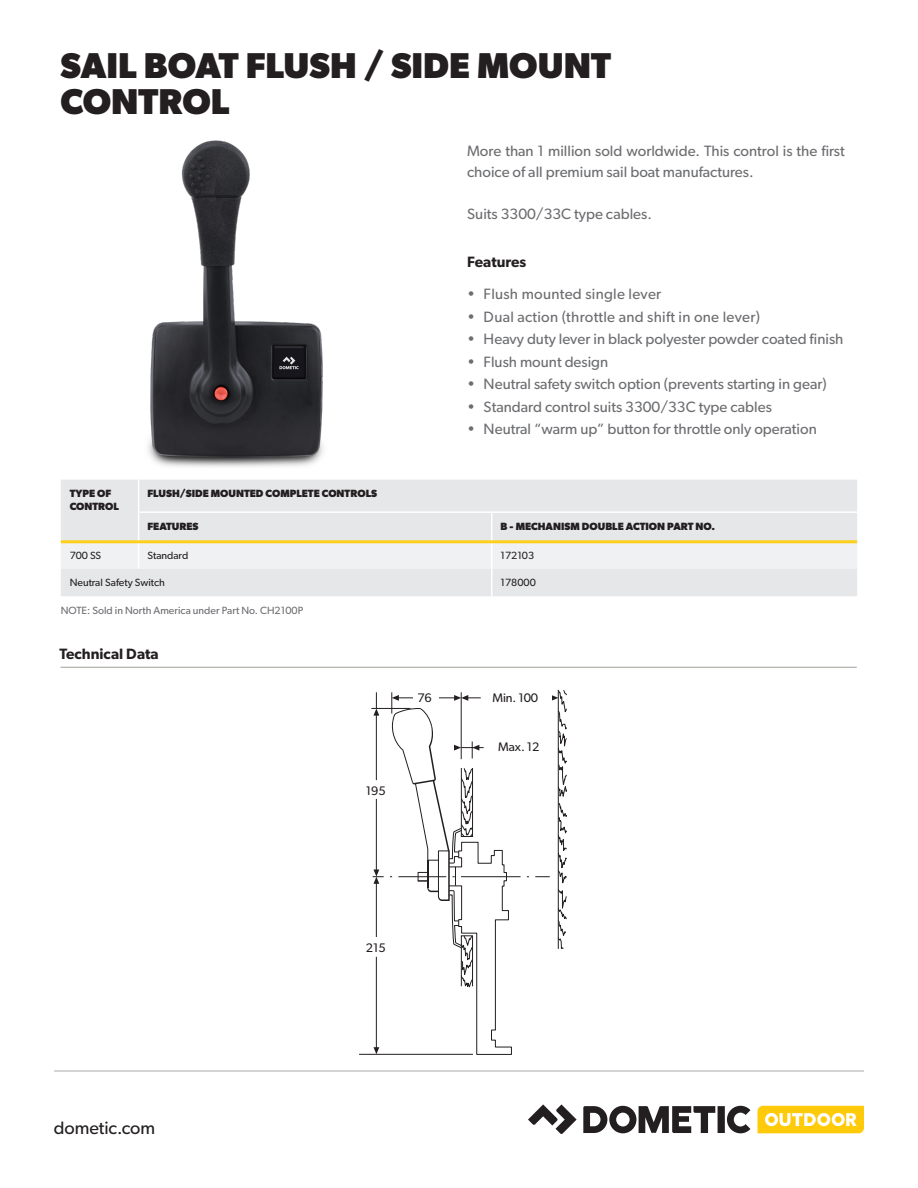
<style>
.page{position:relative;width:918px;height:1188px;background:#fff}
.page>*{position:absolute;margin:0;border:0;box-sizing:border-box;transform-origin:0 0}
.t1{font:700 36px "Gibson";color:#231f20}
.t2{font:18px "Gibson";letter-spacing:-.005em;color:#231f20}
.t3{font:15px/21px "Gibson";color:#6c6d70}
.t4{font:15px "Gibson";letter-spacing:.02em;color:#6c6d70}
.t5{font:600 15px "Gibson";color:#231f20}
.t6{font:12.45px "Gibson";letter-spacing:-.01em;color:#231f20}
.t7{font:700 10.5px/12.6px "Gibson";color:#231f20}
.t8{font:10.5px "Gibson";color:#231f20}
.t9{font:10.5px "Gibson";color:#6c6d70}
</style>
<div class="page">
<svg style="left:528px;top:1104px;width:49px;height:30px"></svg>
<svg style="left:583px;top:1106px;width:167px;height:27px"></svg>
<svg style="left:758px;top:1106px;width:106px;height:27px"></svg>
<hr style="left:54px;top:1071px;width:810px;height:1px;background:#a8a9ad">
<hr style="left:376px;top:713px;width:1px;height:67px;background:#231f20">
<hr style="left:371px;top:708px;width:40px;height:1px;background:#231f20">
<svg style="left:373px;top:692px;width:6px;height:24px"></svg>
<hr style="left:376px;top:882px;width:1px;height:55px;background:#231f20">
<hr style="left:376px;top:957px;width:1px;height:92px;background:#231f20">
<hr style="left:359px;top:1054px;width:114px;height:1px;background:#231f20">
<svg style="left:373px;top:1047px;width:6px;height:7px"></svg>
<hr style="left:376px;top:799px;width:1px;height:72px;background:#231f20">
<svg style="left:373px;top:870px;width:11px;height:14px"></svg>
<hr style="left:461px;top:876px;width:60px;height:1px;background:#231f20">
<svg style="left:535px;top:690px;width:32px;height:259px"></svg>
<svg style="left:390px;top:692px;width:122px;height:380px"></svg>
<div style="left:487px;top:686px;width:65px;height:18px;background:#fff"></div>
<div style="left:488px;top:737px;width:60px;height:16px;background:#fff"></div>
<div style="left:414px;top:687px;width:25px;height:17px;background:#fff"></div>
<div style="left:360px;top:781px;width:34px;height:14px;background:#fff"></div>
<div style="left:361px;top:939px;width:42px;height:17px;background:#fff"></div>
<div style="left:61px;top:480px;width:796px;height:33px;background:#e6e7e9"></div>
<hr style="left:138px;top:480px;width:1px;height:33px;background:#fff">
<svg style="left:61px;top:513px;width:796px;height:83px"></svg>
<hr style="left:491px;top:541px;width:2px;height:28px;background:#fff">
<hr style="left:491px;top:569px;width:2px;height:27px;background:#fff">
<hr style="left:61px;top:540px;width:796px;height:3px;background:#fed01c">
<hr style="left:139px;top:511px;width:718px;height:2px;background:#fff">
<hr style="left:60px;top:667px;width:797px;height:1px;background:#aaaba4">
<img style="left:148px;top:140px;width:175px;height:327px">
<p class="t1" style="left:60px;top:44px;width:552px">SAIL BOAT FLUSH / SIDE MOUNT</p>
<p class="t1" style="left:60px;top:80px;width:171px">CONTROL</p>
<p class="t3" style="left:467px;top:140px;width:379px">More than 1 million sold worldwide. This control is the first choice of all premium sail boat manufactures.</p>
<p class="t3" style="left:467px;top:203px;width:186px">Suits 3300/33C type cables.</p>
<p class="t5" style="left:467px;top:253px;width:61px">Features</p>
<p class="t4" style="left:467px;top:285px;width:196px">• Flush mounted single lever</p>
<p class="t4" style="left:467px;top:308px;width:294px">• Dual action (throttle and shift in one lever)</p>
<p class="t3" style="left:467px;top:329px;width:378px">• Heavy duty lever in black polyester powder coated finish</p>
<p class="t3" style="left:467px;top:351px;width:143px">• Flush mount design</p>
<p class="t3" style="left:467px;top:374px;width:361px">• Neutral safety switch option (prevents starting in gear)</p>
<p class="t3" style="left:467px;top:396px;width:306px">• Standard control suits 3300/33C type cables</p>
<p class="t3" style="left:467px;top:419px;width:351px">• Neutral “warm up” button for throttle only operation</p>
<p class="t7" style="left:70px;top:487px;width:51px">TYPE OF<br>CONTROL</p>
<p class="t7" style="left:148px;top:487px;width:231px">FLUSH/SIDE MOUNTED COMPLETE CONTROLS</p>
<p class="t7" style="left:148px;top:520px;width:53px">FEATURES</p>
<p class="t7" style="left:501px;top:520px;width:216px">B - MECHANISM DOUBLE ACTION PART NO.</p>
<p class="t8" style="left:70px;top:549px;width:33px">700 SS</p>
<p class="t8" style="left:148px;top:549px;width:42px">Standard</p>
<p class="t8" style="left:501px;top:549px;width:35px">172103</p>
<p class="t8" style="left:70px;top:576px;width:97px">Neutral Safety Switch</p>
<p class="t8" style="left:501px;top:576px;width:37px">178000</p>
<p class="t9" style="left:61px;top:604px;width:244px">NOTE: Sold in North America under Part No. CH2100P</p>
<p class="t5" style="left:60px;top:645px;width:101px">Technical Data</p>
<p class="t2" style="left:54px;top:1117px;width:103px">dometic.com</p>
<p class="t6" style="left:366px;top:783px;width:21px">195</p>
<p class="t6" style="left:418px;top:690px;width:16px">76</p>
<p class="t6" style="left:493px;top:690px;width:47px">Min. 100</p>
<p class="t6" style="left:498px;top:739px;width:43px">Max. 12</p>
<p class="t6" style="left:366px;top:941px;width:21px">215</p>
</div>
